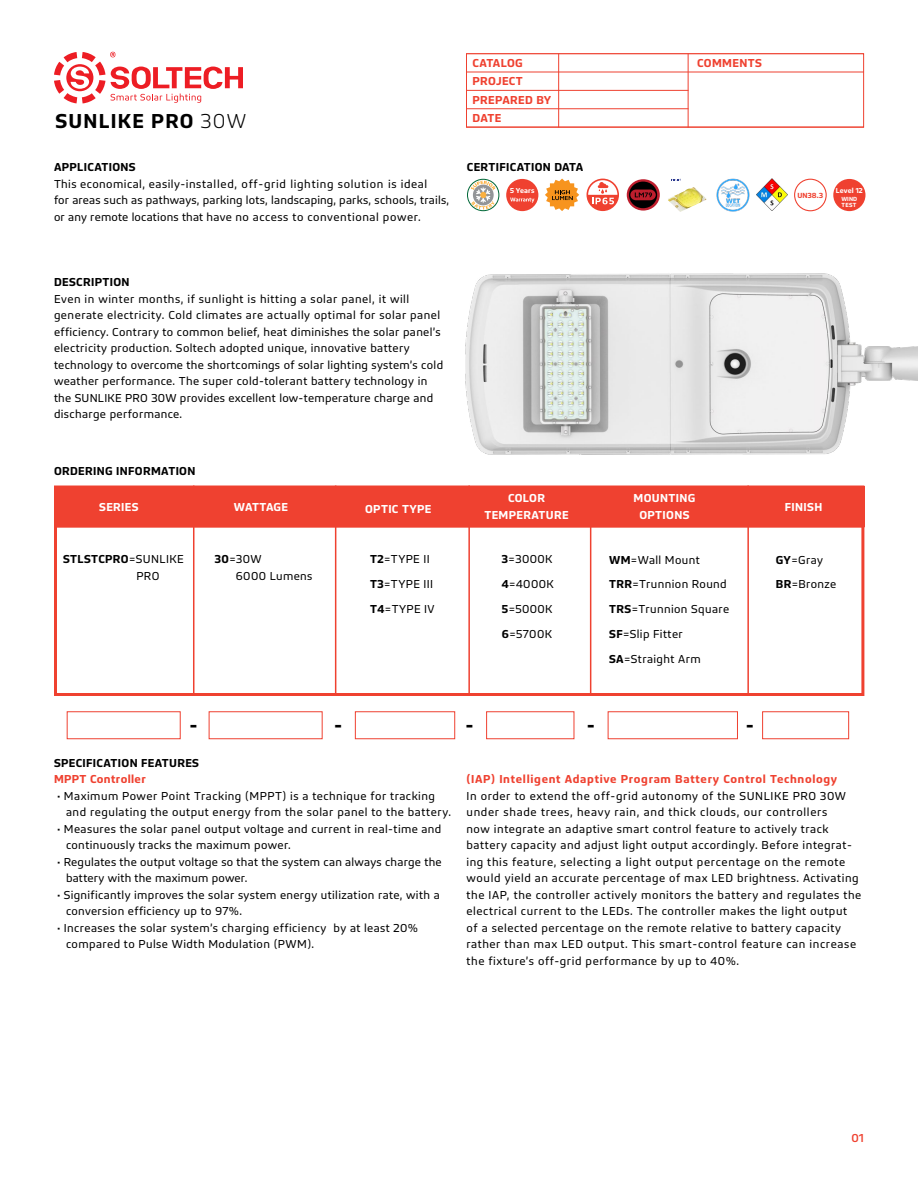
<style>
.page{position:relative;width:918px;height:1188px;background:#fff}
.page>*{position:absolute;margin:0;border:0;box-sizing:border-box;transform-origin:0 0}
.t1{font:600 21px "Bega";letter-spacing:.06em;color:#000}
.t2{font:12px/16.5px "Bega";letter-spacing:.04em;color:#000}
.t3{font:600 12px/19px "Bega";letter-spacing:.045em;color:#ef4130}
.t4{font:12px/16.5px "Bega";letter-spacing:.02em;color:#000}
.t5{font:600 12px "Bega";letter-spacing:.03em;color:#000}
.t6{font:600 12px/16.5px "Bega";letter-spacing:.03em;color:#fff;text-align:center}
.t7{font:600 12px "Bega";letter-spacing:.02em;color:#ef4130}
.t8{font:600 12px "Bega";color:#fff}
.t9{font:500 12px "Bega";color:#ef4130}
.t10{font:600 7.65px "Bega";color:#ef4130}
.t11{font:600 7.5px "Bega";letter-spacing:.015em;color:#fff}
.t12{font:600 6.15px/5.6px "Bega";letter-spacing:.035em;color:#fff}
.s1{font-weight:300}
.s2{font-weight:600}
</style>
<div class="page">
<svg style="left:54px;top:52px;width:189px;height:51px"></svg>
<div style="left:466px;top:53px;width:398px;height:75px;background:#fff;border:1px solid #ef4130"></div>
<hr style="left:466px;top:90px;width:222px;height:1px;background:#ef4130">
<hr style="left:466px;top:72px;width:222px;height:1px;background:#ef4130">
<hr style="left:688px;top:72px;width:176px;height:1px;background:#ef4130">
<hr style="left:466px;top:108px;width:222px;height:1px;background:#ef4130">
<hr style="left:466px;top:127px;width:398px;height:1px;background:#ef4130">
<hr style="left:558px;top:54px;width:1px;height:73px;background:#ef4130">
<hr style="left:688px;top:54px;width:1px;height:73px;background:#ef4130">
<svg style="left:668px;top:179px;width:39px;height:33px"></svg>
<svg style="left:545px;top:179px;width:34px;height:32px"></svg>
<svg style="left:627px;top:179px;width:33px;height:32px"></svg>
<svg style="left:629px;top:182px;width:28px;height:26px"></svg>
<svg style="left:630px;top:190px;width:26px;height:10px"></svg>
<svg style="left:635px;top:192px;width:17px;height:5px"></svg>
<svg style="left:587px;top:179px;width:32px;height:32px"></svg>
<div style="left:506px;top:179px;width:32px;height:32px;background:#ef4130;border-radius:50%"></div>
<svg style="left:510px;top:198px;width:24px;height:5px"></svg>
<div style="left:833px;top:179px;width:32px;height:32px;background:#ef4130;border-radius:50%"></div>
<div style="left:794px;top:179px;width:33px;height:32px;border:1px solid #ef4130;border-radius:50%"></div>
<img style="left:716px;top:178px;width:34px;height:34px">
<img style="left:756px;top:179px;width:32px;height:31px">
<svg style="left:467px;top:179px;width:32px;height:32px"></svg>
<img style="left:465px;top:273px;width:453px;height:182px">
<div style="left:54px;top:487px;width:810px;height:40px;background:#ef4130"></div>
<div style="left:54px;top:486px;width:810px;height:210px;border:3px solid #ef4130"></div>
<hr style="left:193px;top:486px;width:1px;height:210px;background:#ef4130">
<hr style="left:57px;top:526px;width:807px;height:2px;background:#ef4130">
<hr style="left:335px;top:486px;width:1px;height:210px;background:#ef4130">
<hr style="left:468px;top:486px;width:2px;height:210px;background:#ef4130">
<hr style="left:590px;top:488px;width:1px;height:208px;background:#ef4130">
<hr style="left:747px;top:486px;width:2px;height:210px;background:#ef4130">
<div style="left:209px;top:712px;width:113px;height:27px;border:1px solid #ef4130"></div>
<div style="left:67px;top:712px;width:113px;height:27px;border:1px solid #ef4130"></div>
<div style="left:355px;top:712px;width:100px;height:27px;border:1px solid #ef4130"></div>
<div style="left:486px;top:712px;width:88px;height:27px;border:1px solid #ef4130"></div>
<div style="left:608px;top:712px;width:130px;height:27px;border:1px solid #ef4130"></div>
<div style="left:762px;top:712px;width:87px;height:27px;border:1px solid #ef4130"></div>
<p class="t7" style="left:472px;top:56px;width:52px">CATALOG</p>
<p class="t3" style="left:697px;top:53px;width:66px">COMMENTS</p>
<p class="t3" style="left:472px;top:71px;width:80px">PROJECT<br>PREPARED BY</p>
<h1 class="t1" style="left:56px;top:109px;width:192px">SUNLIKE PRO <span class="s1">30W</span></h1>
<p class="t3" style="left:472px;top:108px;width:30px">DATE</p>
<p class="t5" style="left:54px;top:160px;width:83px">APPLICATIONS</p>
<p class="t2" style="left:54px;top:175px;width:397px">This economical, easily-installed, off-grid lighting solution is ideal<br>for areas such as pathways, parking lots, landscaping, parks, schools, trails, or any remote locations that have no access to conventional power.</p>
<p class="t5" style="left:467px;top:160px;width:118px">CERTIFICATION DATA</p>
<p class="t11" style="left:510px;top:186px;width:26px">5 Years</p>
<p class="t11" style="left:836px;top:186px;width:28px">Level 12</p>
<p class="t12" style="left:841px;top:196px;width:17px">WIND<br>TEST</p>
<p class="t10" style="left:797px;top:191px;width:27px">UN38.3</p>
<p class="t5" style="left:54px;top:275px;width:77px">DESCRIPTION</p>
<p class="t2" style="left:54px;top:291px;width:391px">Even in winter months, if sunlight is hitting a solar panel, it will generate electricity. Cold climates are actually optimal for solar panel efficiency. Contrary to common belief, heat diminishes the solar panel’s electricity production. Soltech adopted unique, innovative battery technology to overcome the shortcomings of solar lighting system’s cold weather performance. The super cold-tolerant battery technology in the SUNLIKE PRO 30W provides excellent low-temperature charge and discharge performance.</p>
<p class="t5" style="left:54px;top:464px;width:143px">ORDERING INFORMATION</p>
<p class="t6" style="left:99px;top:499px;width:41px">SERIES</p>
<p class="t8" style="left:234px;top:500px;width:56px">WATTAGE</p>
<p class="t6" style="left:484px;top:490px;width:86px">COLOR<br>TEMPERATURE</p>
<p class="t6" style="left:365px;top:501px;width:68px">OPTIC TYPE</p>
<p class="t6" style="left:634px;top:490px;width:63px">MOUNTING<br>OPTIONS</p>
<p class="t6" style="left:785px;top:499px;width:39px">FINISH</p>
<p class="t2" style="left:136px;top:551px;width:49px;text-indent:-73px"><span class="s2">STLSTCPRO</span>=SUNLIKE<br>PRO</p>
<p class="t2" style="left:236px;top:551px;width:78px;text-indent:-21px"><span class="s2">30</span>=30W<br>6000 Lumens</p>
<p class="t2" style="left:370px;top:547px;width:66px;line-height:24.8px"><span class="s2">T2</span>=TYPE II<br><span class="s2">T3</span>=TYPE III<br><span class="s2">T4</span>=TYPE IV</p>
<p class="t2" style="left:502px;top:547px;width:53px;line-height:24.8px;text-align:justify"><span class="s2">3</span>=3000K <span class="s2">4</span>=4000K <span class="s2">5</span>=5000K <span class="s2">6</span>=5700K</p>
<p class="t2" style="left:609px;top:547px;width:121px;line-height:24.8px"><span class="s2">WM</span>=Wall Mount<br><span class="s2">TRR</span>=Trunnion Round<br><span class="s2">TRS</span>=Trunnion Square<br><span class="s2">SF</span>=Slip Fitter<br><span class="s2">SA</span>=Straight Arm</p>
<p class="t2" style="left:776px;top:547px;width:62px;line-height:24.8px"><span class="s2">GY</span>=Gray<br><span class="s2">BR</span>=Bronze</p>
<h1 class="t1" style="left:189px;top:713px;width:10px">-</h1>
<h1 class="t1" style="left:334px;top:713px;width:10px">-</h1>
<h1 class="t1" style="left:465px;top:713px;width:10px">-</h1>
<h1 class="t1" style="left:587px;top:713px;width:10px">-</h1>
<h1 class="t1" style="left:746px;top:713px;width:10px">-</h1>
<p class="t5" style="left:54px;top:756px;width:147px">SPECIFICATION FEATURES</p>
<p class="t3" style="left:54px;top:770px;width:93px">MPPT Controller</p>
<p class="t2" style="left:66px;top:787px;width:386px;text-indent:-9px">• Maximum Power Point Tracking (MPPT) is a technique for tracking and regulating the output energy from the solar panel to the battery.</p>
<p class="t2" style="left:66px;top:820px;width:377px;text-indent:-9px">• Measures the solar panel output voltage and current in real-time and continuously tracks the maximum power.</p>
<p class="t4" style="left:66px;top:853px;width:377px;text-indent:-9px">• Regulates the output voltage so that the system can always charge the battery with the maximum power.</p>
<p class="t2" style="left:66px;top:886px;width:375px;text-indent:-9px">• Significantly improves the solar system energy utilization rate, with a conversion efficiency up to 97%.</p>
<p class="t2" style="left:66px;top:919px;width:354px;text-indent:-9px">• Increases the solar system’s charging efficiency by at least 20% compared to Pulse Width Modulation (PWM).</p>
<p class="t3" style="left:467px;top:770px;width:372px">(IAP) Intelligent Adaptive Program Battery Control Technology</p>
<p class="t2" style="left:467px;top:788px;width:396px">In order to extend the off-grid autonomy of the SUNLIKE PRO 30W under shade trees, heavy rain, and thick clouds, our controllers<br>now integrate an adaptive smart control feature to actively track battery capacity and adjust light output accordingly. Before integrat&shy;ing this feature, selecting a light output percentage on the remote would yield an accurate percentage of max LED brightness. Activating the IAP, the controller actively monitors the battery and regulates the electrical current to the LEDs. The controller makes the light output<br>of a selected percentage on the remote relative to battery capacity rather than max LED output. This smart-control feature can increase the fixture’s off-grid performance by up to 40%.</p>
<p class="t9" style="left:851px;top:1131px;width:14px">01</p>
</div>
